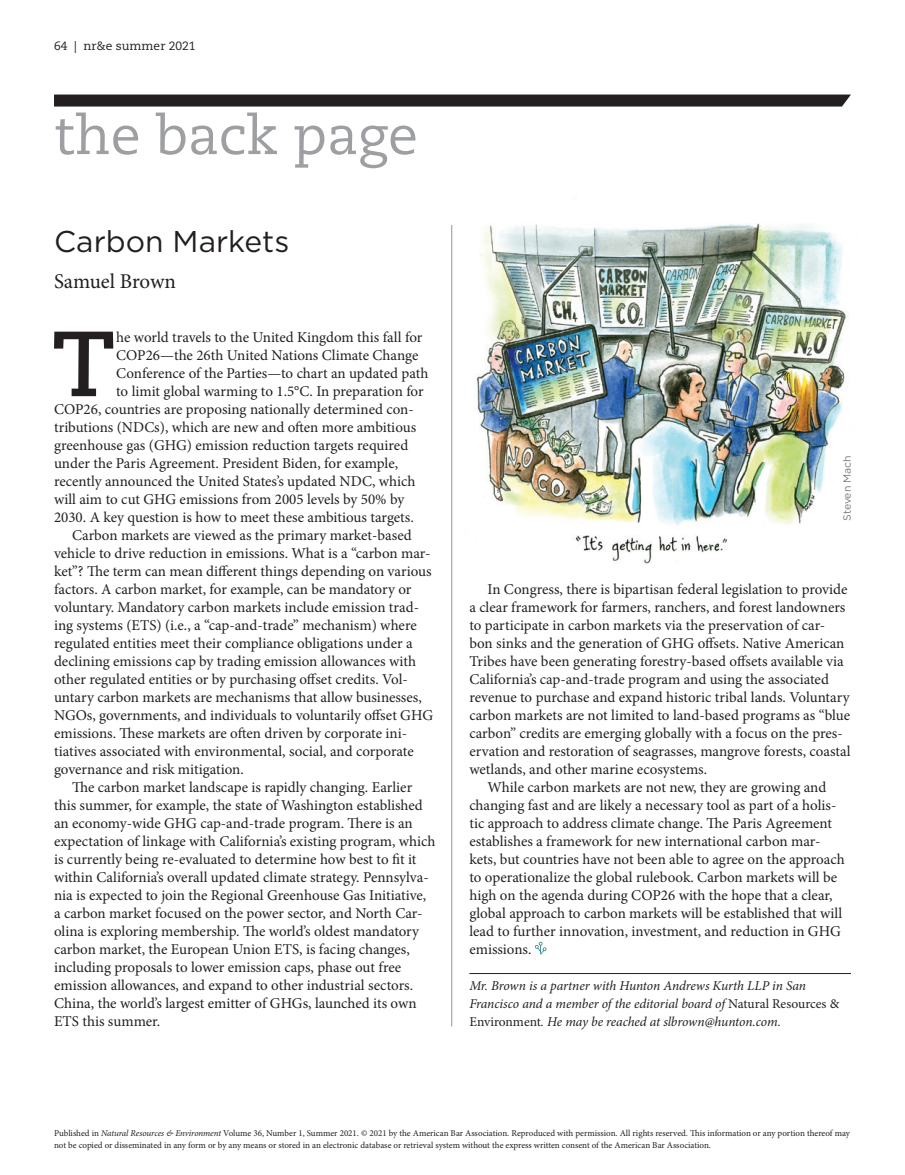
<style>
.page{position:relative;width:905px;height:1175px;background:#fff}
.page>*{position:absolute;margin:0;border:0;box-sizing:border-box;transform-origin:0 0}
.body-dropcap_pbody{font:700 92.1px "Caecilia LT Std";color:#231f20}
.department_-_name_gr{font:54px "Caecilia LT Std";color:#9d9fa2}
.department_title{font:30px "Gotham";color:#231f20}
.department-byline_au{font:21px "Minion Pro";letter-spacing:-.01em;color:#231f20}
.body_pbody{font:15px/18px "Minion Pro";color:#231f20}
.body-dropcap_pbody-2{font:15px "Minion Pro";color:#231f20}
.author_bio{font:italic 13.5px/18px "Minion Pro";letter-spacing:-.01em;color:#231f20}
.t1{font:12px "Caecilia LT Std";color:#231f20}
.Image_Byline{font:10.5px "Gotham";letter-spacing:-.005em;color:#76787b}
.t2{font:9px/12px "Minion Pro";color:#231f20}
.s1{font-style:normal}
.s2{font-style:italic}
</style>
<div class="page">
<img style="left:476px;top:198px;width:375px;height:366px">
<svg style="left:54px;top:94px;width:797px;height:12px;background:#2d2a2b"></svg>
<hr style="left:451px;top:225px;width:1px;height:801px;background:#939598">
<hr style="left:469px;top:973px;width:382px;height:1px;background:#231f20">
<svg style="left:535px;top:941px;width:11px;height:13px"></svg>
<p class="t1" style="left:54px;top:39px;width:143px">64 | nr&amp;e summer 2021</p>
<p class="department_-_name_gr" style="left:54px;top:104px;width:366px">the back page</p>
<p class="department_title" style="left:54px;top:222px;width:237px">Carbon Markets</p>
<p class="department-byline_au" style="left:54px;top:267px;width:123px">Samuel Brown</p>
<p class="body-dropcap_pbody" style="left:52px;top:310px;width:65px">T</p>
<p class="body-dropcap_pbody-2" style="left:116px;top:327px;width:308px">he world travels to the United Kingdom this fall for</p>
<p class="body-dropcap_pbody-2" style="left:116px;top:345px;width:304px">COP26—the 26th United Nations Climate Change</p>
<p class="body-dropcap_pbody-2" style="left:116px;top:363px;width:314px">Conference of the Parties—to chart an updated path</p>
<p class="body-dropcap_pbody-2" style="left:116px;top:381px;width:309px">to limit global warming to 1.5°C. In preparation for</p>
<p class="body-dropcap_pbody-2" style="left:54px;top:399px;width:361px">COP26, countries are proposing nationally determined con-</p>
<p class="body-dropcap_pbody-2" style="left:54px;top:417px;width:364px">tributions (NDCs), which are new and often more ambitious</p>
<p class="body-dropcap_pbody-2" style="left:54px;top:435px;width:356px">greenhouse gas (GHG) emission reduction targets required</p>
<p class="body-dropcap_pbody-2" style="left:54px;top:453px;width:345px">under the Paris Agreement. President Biden, for example,</p>
<p class="body-dropcap_pbody-2" style="left:54px;top:471px;width:363px">recently announced the United States’s updated NDC, which</p>
<p class="body-dropcap_pbody-2" style="left:54px;top:489px;width:352px">will aim to cut GHG emissions from 2005 levels by 50% by</p>
<p class="body-dropcap_pbody-2" style="left:54px;top:507px;width:361px">2030. A key question is how to meet these ambitious targets.</p>
<p class="body_pbody" style="left:54px;top:526px;width:380px;text-indent:18px">Carbon markets are viewed as the primary market-based vehicle to drive reduction in emissions. What is a “carbon mar&shy;ket”? The term can mean different things depending on various factors. A carbon market, for example, can be mandatory or voluntary. Mandatory carbon markets include emission trad&shy;ing systems (ETS) (i.e., a “cap-and-trade” mechanism) where regulated entities meet their compliance obligations under a declining emissions cap by trading emission allowances with other regulated entities or by purchasing offset credits. Vol&shy;untary carbon markets are mechanisms that allow businesses, NGOs, governments, and individuals to voluntarily offset GHG emissions. These markets are often driven by corporate ini&shy;tiatives associated with environmental, social, and corporate governance and risk mitigation.</p>
<p class="body_pbody" style="left:54px;top:778px;width:383px;text-indent:18px">The carbon market landscape is rapidly changing. Earlier this summer, for example, the state of Washington established an economy-wide GHG cap-and-trade program. There is an expectation of linkage with California’s existing program, which is currently being re-evaluated to determine how best to fit it within California’s overall updated climate strategy. Pennsylva&shy;nia is expected to join the Regional Greenhouse Gas Initiative, a carbon market focused on the power sector, and North Car&shy;olina is exploring membership. The world’s oldest mandatory carbon market, the European Union ETS, is facing changes, including proposals to lower emission caps, phase out free emission allowances, and expand to other industrial sectors.<br>China, the world’s largest emitter of GHGs, launched its own ETS this summer.</p>
<p class="Image_Byline" style="left:840px;top:521px;width:68px;rotate:-90deg">Steven Mach</p>
<p class="body_pbody" style="left:469px;top:580px;width:383px;text-indent:18px">In Congress, there is bipartisan federal legislation to provide a clear framework for farmers, ranchers, and forest landowners to participate in carbon markets via the preservation of car&shy;bon sinks and the generation of GHG offsets. Native American Tribes have been generating forestry-based offsets available via California’s cap-and-trade program and using the associated revenue to purchase and expand historic tribal lands. Voluntary carbon markets are not limited to land-based programs as “blue carbon” credits are emerging globally with a focus on the pres&shy;ervation and restoration of seagrasses, mangrove forests, coastal wetlands, and other marine ecosystems.</p>
<p class="body_pbody" style="left:469px;top:778px;width:377px;text-indent:18px">While carbon markets are not new, they are growing and changing fast and are likely a necessary tool as part of a holis&shy;tic approach to address climate change. The Paris Agreement establishes a framework for new international carbon mar&shy;kets, but countries have not been able to agree on the approach to operationalize the global rulebook. Carbon markets will be high on the agenda during COP26 with the hope that a clear, global approach to carbon markets will be established that will lead to further innovation, investment, and reduction in GHG emissions.</p>
<p class="author_bio" style="left:469px;top:977px;width:371px">Mr. Brown is a partner with Hunton Andrews Kurth LLP in San<br>Francisco and a member of the editorial board of <span class="s1">Natural Resources &amp;<br>Environment</span>. He may be reached at slbrown@hunton.com.</p>
<p class="t2" style="left:54px;top:1127px;width:797px">Published in <span class="s2">Natural Resources &amp; Environment</span> Volume 36, Number 1, Summer 2021. © 2021 by the American Bar Association. Reproduced with permission. All rights reserved. This information or any portion thereof may not be copied or disseminated in any form or by any means or stored in an electronic database or retrieval system without the express written consent of the American Bar Association.</p>
</div>
